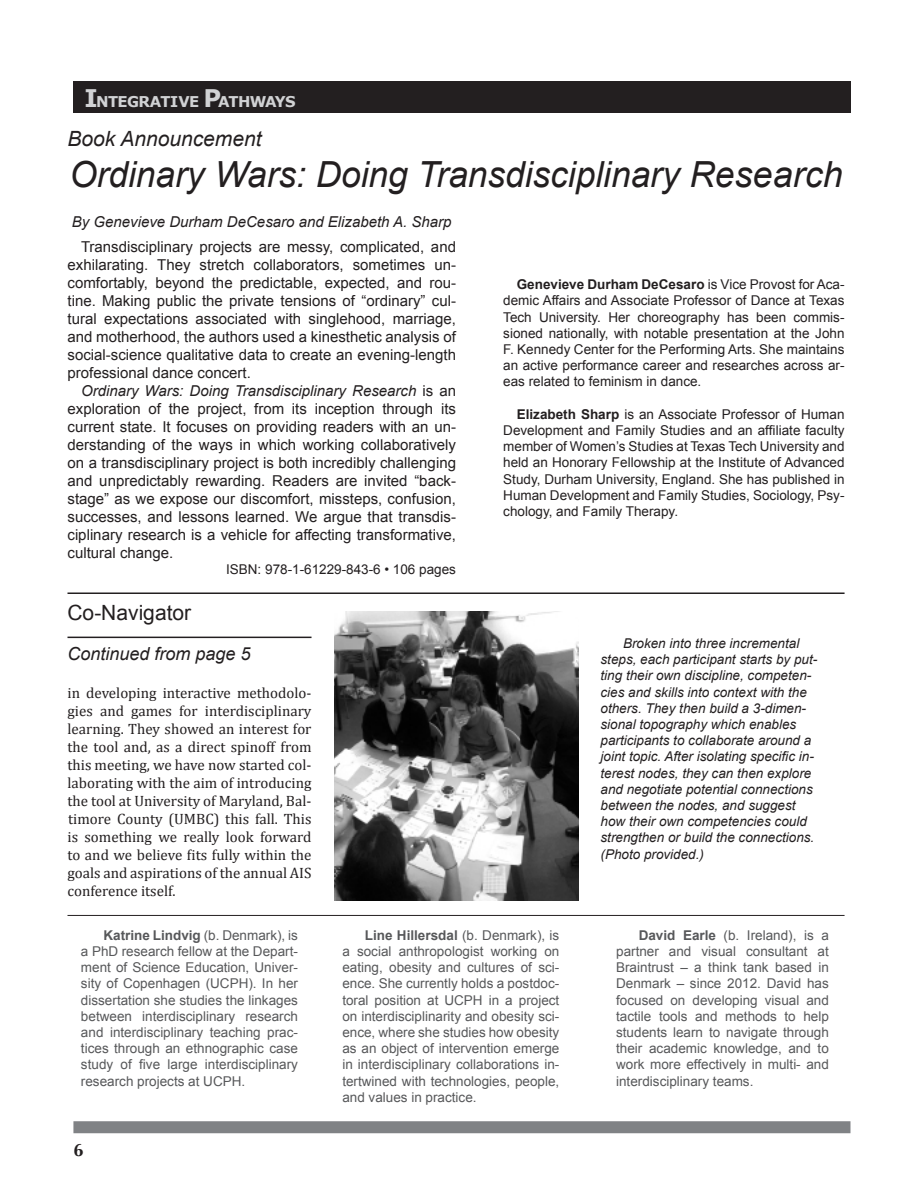
<style>
.page{position:relative;width:918px;height:1188px;background:#fff}
.page>*{position:absolute;margin:0;border:0;box-sizing:border-box;transform-origin:0 0}
.t1{font:italic 36px "Arial";color:#231f20}
.t2{font:italic 21px "Arial";color:#231f20}
.t3{font:21px "Arial";color:#231f20}
.t4{font:italic 18px "Arial";color:#231f20}
.t5{font:700 18px "Optima";color:#231f20}
.t6{font:15px/18px "Arial";color:#231f20;text-align:justify}
.t7{font:15px/18px "Cambria";color:#231f20;text-align:justify}
.t8{font:italic 15px "Arial";color:#231f20}
.t9{font:700 14.85px "Verdana";letter-spacing:-.045em;color:#d1d2d4}
.t10{font:13.5px/16.2px "Arial";color:#57585a;text-align:justify}
.t11{font:13.5px/16.2px "Arial";color:#231f20;text-align:justify}
.t12{font:italic 13.5px/16.2px "Arial";color:#231f20}
.s1{font-size:24.3px}
.s2{font-style:italic}
.s3{font-weight:700}
</style>
<div class="page">
<div style="left:73px;top:1121px;width:777px;height:12px;background:#808285"></div>
<div style="left:73px;top:81px;width:777px;height:32px;background:#231f20"></div>
<img style="left:334px;top:611px;width:244px;height:289px">
<hr style="left:68px;top:637px;width:244px;height:1px;background:#231f20">
<hr style="left:68px;top:592px;width:777px;height:2px;background:#231f20">
<hr style="left:68px;top:915px;width:777px;height:1px;background:#231f20">
<p class="t9" style="left:85px;top:92px;width:212px"><span class="s1">I</span>NTEGRATIVE <span class="s1">P</span>ATHWAYS</p>
<p class="t2" style="left:68px;top:127px;width:196px">Book Announcement</p>
<p class="t1" style="left:69px;top:154px;width:775px">Ordinary Wars: Doing Transdisciplinary Research</p>
<p class="t8" style="left:72px;top:213px;width:381px">By Genevieve Durham DeCesaro and Elizabeth A. Sharp</p>
<p class="t6" style="left:68px;top:238px;width:390px;text-indent:14px">Transdisciplinary projects are messy, complicated, and exhilarating. They stretch collaborators, sometimes un&shy;comfortably, beyond the predictable, expected, and rou&shy;tine. Making public the private tensions of “ordinary” cul&shy;tural expectations associated with singlehood, marriage, and motherhood, the authors used a kinesthetic analysis of social-science qualitative data to create an evening-length professional dance concert.</p>
<p class="t6" style="left:68px;top:382px;width:390px;text-indent:14px"><span class="s2">Ordinary Wars: Doing Transdisciplinary Research</span> is an exploration of the project, from its inception through its current state. It focuses on providing readers with an un&shy;derstanding of the ways in which working collaboratively on a transdisciplinary project is both incredibly challenging and unpredictably rewarding. Readers are invited “back&shy;stage” as we expose our discomfort, missteps, confusion, successes, and lessons learned. We argue that transdis&shy;ciplinary research is a vehicle for affecting transformative, cultural change.</p>
<p class="t11" style="left:226px;top:561px;width:231px">ISBN: 978-1-61229-843-6 • 106 pages</p>
<p class="t11" style="left:503px;top:276px;width:343px;text-indent:13px"><span class="s3">Genevieve Durham DeCesaro</span> is Vice Provost for Aca&shy;demic Affairs and Associate Professor of Dance at Texas Tech University. Her choreography has been commis&shy;sioned nationally, with notable presentation at the John F. Kennedy Center for the Performing Arts. She maintains an active performance career and researches across ar&shy;eas related to feminism in dance.</p>
<p class="t11" style="left:503px;top:406px;width:343px;text-indent:14px"><span class="s3">Elizabeth Sharp</span> is an Associate Professor of Human Development and Family Studies and an affiliate faculty member of Women’s Studies at Texas Tech University and held an Honorary Fellowship at the Institute of Advanced Study, Durham University, England. She has published in Human Development and Family Studies, Sociology, Psy&shy;chology, and Family Therapy.</p>
<p class="t3" style="left:68px;top:601px;width:125px">Co-Navigator</p>
<p class="t4" style="left:68px;top:644px;width:185px">Continued from page 5</p>
<p class="t7" style="left:68px;top:684px;width:246px">in developing interactive methodolo&shy;gies and games for interdisciplinary learning. They showed an interest for the tool and, as a direct spinoff from this meeting, we have now started col&shy;laborating with the aim of introducing the tool at University of Maryland, Bal&shy;timore County (UMBC) this fall. This is something we really look forward to and we believe fits fully within the goals and aspirations of the annual AIS conference itself.</p>
<p class="t12" style="left:601px;top:635px;width:218px;text-indent:22px">Broken into three incremental steps, each participant starts by put&shy;ting their own discipline, competen&shy;cies and skills into context with the others. They then build a 3-dimen&shy;sional topography which enables participants to collaborate around a joint topic. After isolating specific in&shy;terest nodes, they can then explore and negotiate potential connections between the nodes, and suggest how their own competencies could strengthen or build the connections. (Photo provided.)</p>
<p class="t10" style="left:81px;top:927px;width:219px;text-indent:23px"><span class="s3">Katrine Lindvig</span> (b. Denmark), is a PhD research fellow at the Depart&shy;ment of Science Education, Univer&shy;sity of Copenhagen (UCPH). In her dissertation she studies the linkages between interdisciplinary research and interdisciplinary teaching prac&shy;tices through an ethnographic case study of five large interdisciplinary research projects at UCPH.</p>
<p class="t10" style="left:342px;top:927px;width:219px;text-indent:23px"><span class="s3">Line Hillersdal</span> (b. Denmark), is a social anthropologist working on eating, obesity and cultures of sci&shy;ence. She currently holds a postdoc&shy;toral position at UCPH in a project on interdisciplinarity and obesity sci&shy;ence, where she studies how obesity as an object of intervention emerge in interdisciplinary collaborations in&shy;tertwined with technologies, people, and values in practice.</p>
<p class="t10" style="left:616px;top:927px;width:214px;text-indent:23px"><span class="s3">David Earle</span> (b. Ireland), is a partner and visual consultant at Braintrust – a think tank based in Denmark – since 2012. David has focused on developing visual and tactile tools and methods to help students learn to navigate through their academic knowledge, and to work more effectively in multi- and interdisciplinary teams.</p>
<h3 class="t5" style="left:73px;top:1140px;width:12px">6</h3>
</div>
